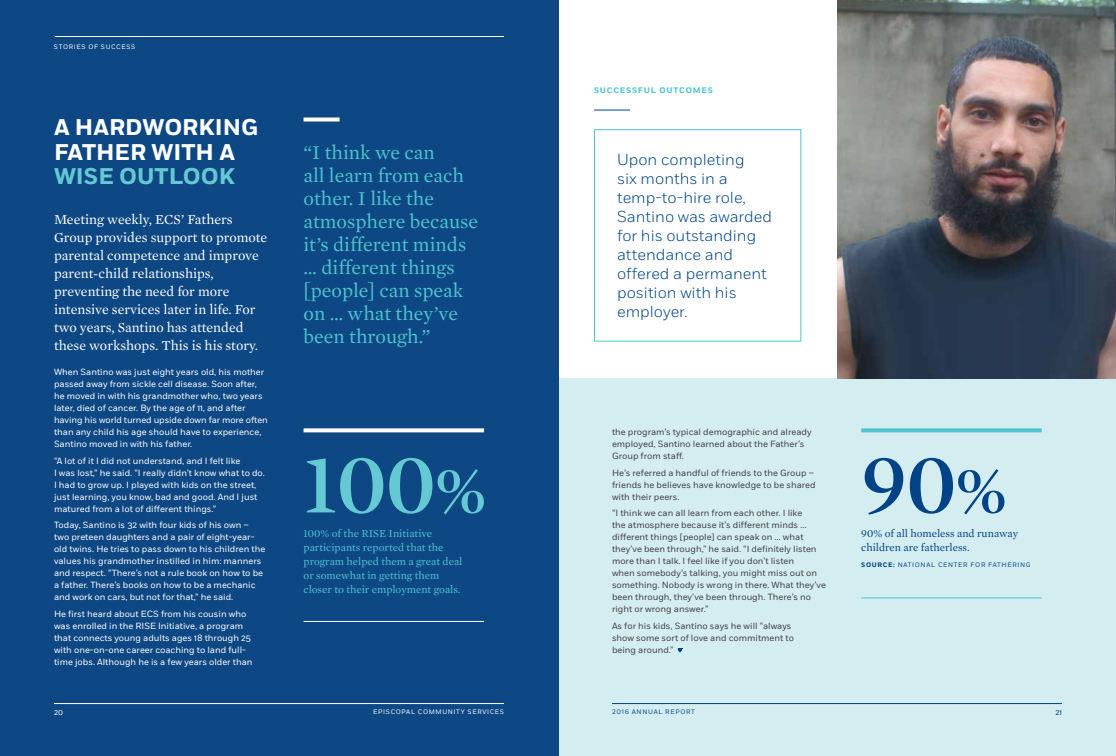
<style>
.page{position:relative;width:1116px;height:756px;background:#fff}
.page>*{position:absolute;margin:0;border:0;box-sizing:border-box;transform-origin:0 0}
.t1{font:600 86.9px "Mercury Display";color:#64c9d3}
.t2{font:600 86.9px "Mercury Display";color:#014386}
.t3{font:700 22.7px/24.6px "Fort";color:#fff}
.t4{font:700 22.7px "Fort";color:#64c9d3}
.t5{font:20px/23px "Mercury Text G1 Roman";color:#4dc4cf}
.t6{font:300 15.9px/19px "Fort";color:#014386}
.t7{font:14px/18px "Mercury Text G1 Roman";color:#fff}
.t8{font:11px/14px "Mercury Text G1 Roman";color:#4dc4cf}
.t9{font:11px/14px "Mercury Text G1 Roman";color:#014386}
.t10{font:9px/12px "Fort";color:#fff}
.t11{font:9px/12px "Fort";color:#414042}
.t12{font:700 8px "Fort";letter-spacing:.1em;color:#4dc4cf}
.t13{font:8px "Fort";color:#fff}
.t14{font:8px "Fort";color:#014386}
.t15{font:6.5px "Fort";letter-spacing:.1em;color:#014386}
.t16{font:6.5px "Fort";letter-spacing:.1em;color:#fff}
.s1{font-size:67.7px}
.s2{font-weight:700}
</style>
<div class="page">
<div style="left:558px;top:378px;width:558px;height:378px;background:#d4edf0"></div>
<div style="left:0;top:0;width:558px;height:756px;background:#0e4884"></div>
<svg style="left:861px;top:428px;width:181px;height:4px"></svg>
<hr style="left:861px;top:597px;width:181px;height:1px;background:#4dc4cf">
<hr style="left:55px;top:36px;width:449px;height:1px;background:#fff">
<svg style="left:304px;top:118px;width:36px;height:4px"></svg>
<svg style="left:678px;top:649px;width:4px;height:4px"></svg>
<svg style="left:304px;top:428px;width:180px;height:4px"></svg>
<hr style="left:304px;top:621px;width:180px;height:1px;background:#fff">
<hr style="left:54px;top:703px;width:450px;height:1px;background:#fff">
<img style="left:837px;top:0;width:279px;height:378px">
<hr style="left:594px;top:110px;width:36px;height:1px;background:#014386">
<div style="left:594px;top:129px;width:207px;height:213px;border:1px solid #4dc4cf"></div>
<hr style="left:612px;top:703px;width:450px;height:1px;background:#014386">
<p class="t16" style="left:54px;top:43px;width:83px">STORIES OF SUCCESS</p>
<h2 class="t3" style="left:54px;top:116px;width:206px">A HARDWORKING<br>FATHER WITH A</h2>
<h2 class="t4" style="left:54px;top:162px;width:183px">WISE OUTLOOK</h2>
<p class="t7" style="left:54px;top:210px;width:215px">Meeting weekly, ECS’ Fathers<br>Group provides support to promote parental competence and improve parent-child relationships, preventing the need for more intensive services later in life. For two years, Santino has attended these workshops. This is his story.</p>
<p class="t10" style="left:54px;top:366px;width:215px">When Santino was just eight years old, his mother passed away from sickle cell disease. Soon after, he moved in with his grandmother who, two years later, died of cancer. By the age of 11, and after having his world turned upside down far more often than any child his age should have to experience, Santino moved in with his father.</p>
<p class="t10" style="left:54px;top:455px;width:212px">“A lot of it I did not understand, and I felt like<br>I was lost,” he said. “I really didn’t know what to do.<br>I had to grow up. I played with kids on the street, just learning, you know, bad and good. And I just matured from a lot of different things.”</p>
<p class="t10" style="left:54px;top:519px;width:213px">Today, Santino is 32 with four kids of his own – two preteen daughters and a pair of eight-year&shy;old twins. He tries to pass down to his children the values his grandmother instilled in him: manners and respect. “There’s not a rule book on how to be a father. There’s books on how to be a mechanic and work on cars, but not for that,” he said.</p>
<p class="t10" style="left:54px;top:608px;width:200px">He first heard about ECS from his cousin who was enrolled in the RISE Initiative, a program that connects young adults ages 18 through 25 with one-on-one career coaching to land full&shy;time jobs. Although he is a few years older than</p>
<h3 class="t5" style="left:304px;top:141px;width:176px">“I think we can<br>all learn from each other. I like the atmosphere because it’s different minds … different things [people] can speak on … what they’ve been through.”</h3>
<h1 class="t1" style="left:304px;top:434px;width:184px">100<span class="s1">%</span></h1>
<p class="t8" style="left:304px;top:526px;width:160px">100% of the RISE Initiative participants reported that the program helped them a great deal or somewhat in getting them closer to their employment goals.</p>
<p class="t13" style="left:54px;top:707px;width:11px">20</p>
<p class="t16" style="left:373px;top:708px;width:132px">EPISCOPAL COMMUNITY SERVICES</p>
<p class="t12" style="left:594px;top:85px;width:120px">SUCCESSFUL OUTCOMES</p>
<h3 class="t6" style="left:617px;top:150px;width:157px">Upon completing<br>six months in a temp-to-hire role,<br>Santino was awarded for his outstanding attendance and offered a permanent position with his employer.</h3>
<p class="t11" style="left:612px;top:426px;width:201px">the program’s typical demographic and already employed, Santino learned about the Father’s<br>Group from staff.</p>
<p class="t11" style="left:612px;top:467px;width:205px">He’s referred a handful of friends to the Group – friends he believes have knowledge to be shared with their peers.</p>
<p class="t11" style="left:612px;top:507px;width:216px">“I think we can all learn from each other. I like<br>the atmosphere because it’s different minds … different things [people] can speak on … what they’ve been through,” he said. “I definitely listen more than I talk. I feel like if you don’t listen<br>when somebody’s talking, you might miss out on something. Nobody is wrong in there. What they’ve been through, they’ve been through. There’s no right or wrong answer.”</p>
<p class="t11" style="left:612px;top:620px;width:184px">As for his kids, Santino says he will “always show some sort of love and commitment to being around.”</p>
<h1 class="t2" style="left:861px;top:434px;width:147px">90<span class="s1">%</span></h1>
<p class="t9" style="left:861px;top:526px;width:158px">90% of all homeless and runaway children are fatherless.</p>
<p class="t15" style="left:861px;top:561px;width:171px"><span class="s2">SOURCE:</span> NATIONAL CENTER FOR FATHERING</p>
<p class="t15" style="left:612px;top:708px;width:84px">2016 ANNUAL REPORT</p>
<p class="t14" style="left:1055px;top:707px;width:8px">21</p>
</div>
